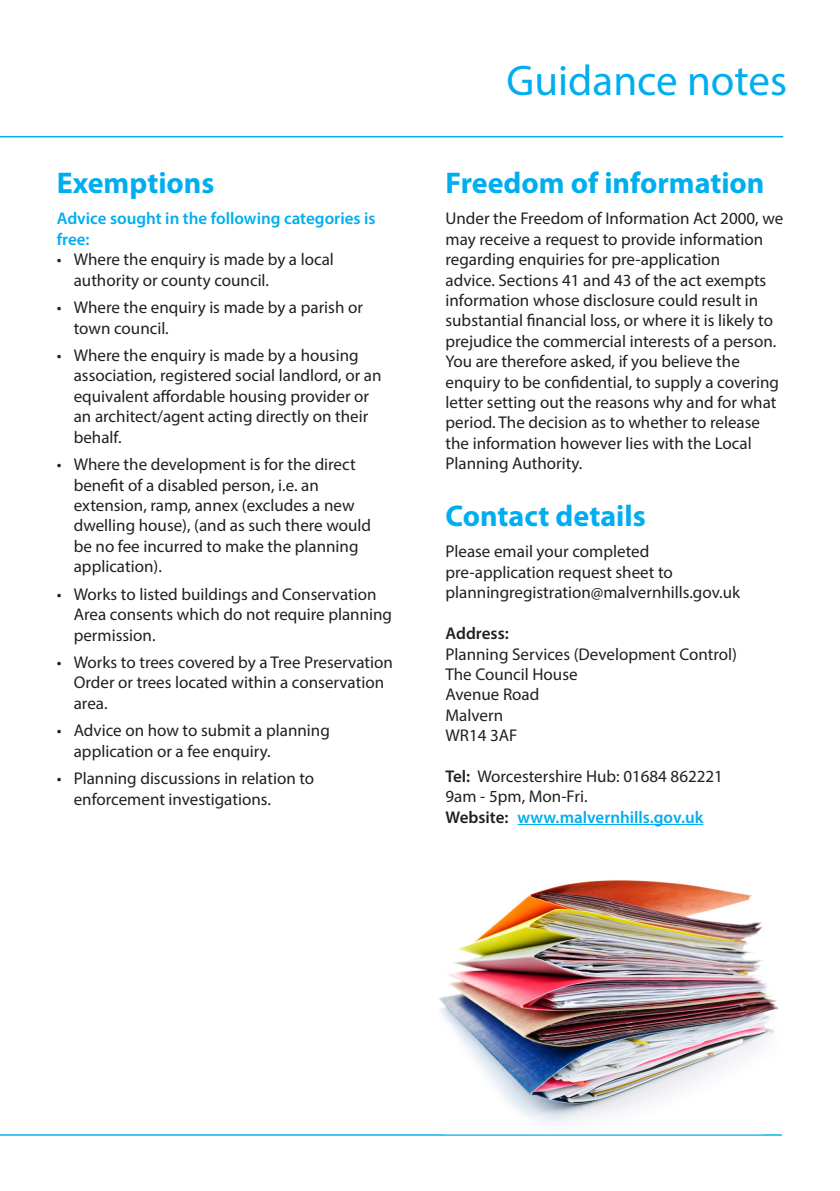
<style>
.page{position:relative;width:840px;height:1191px;background:#fff}
.page>*{position:absolute;margin:0;border:0;box-sizing:border-box;transform-origin:0 0}
.t1{font:43px "Myriad Pro";color:#00aeef}
.t2{font:700 30px "Myriad Pro";color:#00aeef}
.Body_Text{font:17px/20.4px "Myriad Pro";color:#231f20}
.Body_Text_Bold{font:600 17px/20.4px "Myriad Pro";color:#00aeef}
.Body_Text-2{font:600 17px "Myriad Pro";color:#00aeef}
.Body_Text-3{font:600 17px "Myriad Pro";color:#231f20}
.s1{font-weight:600}
.s2{color:#231f20}
</style>
<div class="page">
<hr style="left:0;top:136px;width:782px;height:1px;background:#00aeef">
<hr style="left:0;top:1134px;width:781px;height:1px;background:#00aeef">
<img style="left:439px;top:880px;width:340px;height:243px">
<hr style="left:517px;top:824px;width:186px;height:1px;background:#00aeef">
<p class="t2" style="left:57px;top:163px;width:159px">Exemptions</p>
<p class="Body_Text_Bold" style="left:57px;top:208px;width:320px">Advice sought in the following categories is free:</p>
<p class="Body_Text" style="left:74px;top:249px;width:261px;text-indent:-17px">• Where the enquiry is made by a local authority or county council.</p>
<p class="Body_Text" style="left:74px;top:297px;width:290px;text-indent:-17px">• Where the enquiry is made by a parish or town council.</p>
<p class="Body_Text" style="left:74px;top:345px;width:309px;text-indent:-17px">• Where the enquiry is made by a housing association, registered social landlord, or an equivalent affordable housing provider or an architect/agent acting directly on their behalf.</p>
<p class="Body_Text" style="left:74px;top:454px;width:298px;text-indent:-17px">• Where the development is for the direct benefit of a disabled person, i.e. an extension, ramp, annex (excludes a new dwelling house), (and as such there would be no fee incurred to make the planning application).</p>
<p class="Body_Text" style="left:74px;top:583px;width:320px;text-indent:-17px">• Works to listed buildings and Conservation<br>Area consents which do not require planning permission.</p>
<p class="Body_Text" style="left:74px;top:652px;width:320px;text-indent:-17px">• Works to trees covered by a Tree Preservation<br>Order or trees located within a conservation area.</p>
<p class="Body_Text" style="left:74px;top:720px;width:257px;text-indent:-17px">• Advice on how to submit a planning application or a fee enquiry.</p>
<p class="Body_Text" style="left:74px;top:768px;width:242px;text-indent:-17px">• Planning discussions in relation to enforcement investigations.</p>
<h1 class="t1" style="left:506px;top:54px;width:282px">Guidance notes</h1>
<p class="t2" style="left:445px;top:163px;width:320px">Freedom of information</p>
<p class="Body_Text" style="left:445px;top:208px;width:339px">Under the Freedom of Information Act 2000, we may receive a request to provide information regarding enquiries for pre-application<br>advice. Sections 41 and 43 of the act exempts information whose disclosure could result in substantial financial loss, or where it is likely to prejudice the commercial interests of a person.<br>You are therefore asked, if you believe the enquiry to be confidential, to supply a covering letter setting out the reasons why and for what period. The decision as to whether to release the information however lies with the Local Planning Authority.</p>
<p class="t2" style="left:445px;top:496px;width:201px">Contact details</p>
<p class="Body_Text" style="left:445px;top:541px;width:296px">Please email your completed pre-application request sheet to planningregistration@malvernhills.gov.uk</p>
<p class="Body_Text-3" style="left:445px;top:622px;width:65px">Address:</p>
<p class="Body_Text" style="left:445px;top:643px;width:293px">Planning Services (Development Control)</p>
<p class="Body_Text" style="left:445px;top:663px;width:133px">The Council House</p>
<p class="Body_Text" style="left:445px;top:684px;width:95px">Avenue Road</p>
<p class="Body_Text" style="left:445px;top:704px;width:59px">Malvern</p>
<p class="Body_Text" style="left:445px;top:725px;width:73px">WR14 3AF</p>
<p class="Body_Text" style="left:445px;top:765px;width:279px"><span class="s1">Tel:</span> Worcestershire Hub: 01684 862221<br>9am - 5pm, Mon-Fri.</p>
<p class="Body_Text-2" style="left:445px;top:806px;width:259px"><span class="s2">Website:</span> www.malvernhills.gov.uk</p>
</div>
